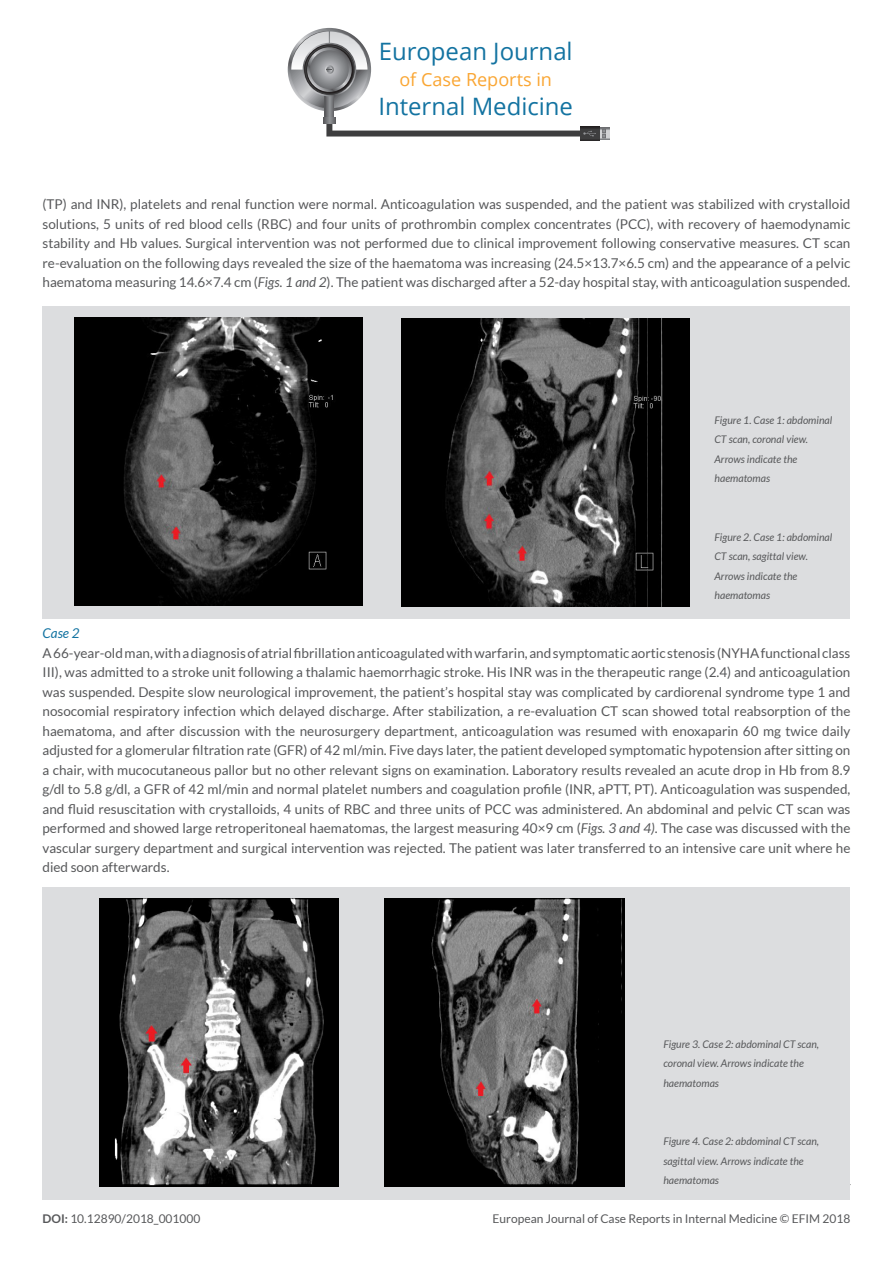
<style>
.page{position:relative;width:893px;height:1263px;background:#fff}
.page>*{position:absolute;margin:0;border:0;box-sizing:border-box;transform-origin:0 0}
.t1{font:24px "Open Sans";color:#1373a1}
.t2{font:18px "Open Sans";color:#faa633}
.TESTO_ARTICOLO{font:13.5px/19.5px "Lato";color:#57585a;text-align:justify}
.TESTO_ARTICOLO-2{font:italic 13.5px "Lato";color:#1373a1}
.t3{font:12px "Lato";color:#57585a}
.DIDASCALIA{font:italic 10.5px/19.5px "Lato";color:#57585a}
.s1{font-style:italic}
.s2{font-weight:700}
</style>
<div class="page">
<svg style="left:288px;top:28px;width:83px;height:83px"></svg>
<svg style="left:291px;top:31px;width:77px;height:77px"></svg>
<svg style="left:325px;top:96px;width:9px;height:21px"></svg>
<svg style="left:303px;top:43px;width:53px;height:53px"></svg>
<svg style="left:304px;top:44px;width:51px;height:51px"></svg>
<svg style="left:307px;top:47px;width:45px;height:45px"></svg>
<svg style="left:310px;top:50px;width:39px;height:39px"></svg>
<svg style="left:291px;top:31px;width:76px;height:43px"></svg>
<svg style="left:600px;top:128px;width:10px;height:11px"></svg>
<svg style="left:603px;top:129px;width:2px;height:9px"></svg>
<svg style="left:580px;top:126px;width:20px;height:15px"></svg>
<svg style="left:323px;top:117px;width:273px;height:20px"></svg>
<div style="left:43px;top:307px;width:807px;height:312px;background:#dcdddf"></div>
<img style="left:75px;top:318px;width:288px;height:288px">
<img style="left:402px;top:319px;width:288px;height:288px">
<div style="left:43px;top:887px;width:807px;height:312px;background:#dcdddf"></div>
<img style="left:99px;top:898px;width:239px;height:288px">
<img style="left:385px;top:898px;width:239px;height:288px">
<h1 class="t1" style="left:379px;top:35px;width:196px">European Journal</h1>
<h2 class="t2" style="left:399px;top:67px;width:154px">of Case Reports in</h2>
<h1 class="t1" style="left:378px;top:89px;width:196px">Internal Medicine</h1>
<p class="TESTO_ARTICOLO" style="left:43px;top:194px;width:809px">(TP) and INR), platelets and renal function were normal. Anticoagulation was suspended, and the patient was stabilized with crystalloid solutions, 5 units of red blood cells (RBC) and four units of prothrombin complex concentrates (PCC), with recovery of haemodynamic stability and Hb values. Surgical intervention was not performed due to clinical improvement following conservative measures. CT scan re-evaluation on the following days revealed the size of the haematoma was increasing (24.5×13.7×6.5 cm) and the appearance of a pelvic haematoma measuring 14.6×7.4 cm (<span class="s1">Figs. 1 and 2</span>). The patient was discharged after a 52-day hospital stay, with anticoagulation suspended.</p>
<p class="DIDASCALIA" style="left:714px;top:410px;width:119px">Figure 1. Case 1: abdominal<br>CT scan, coronal view.<br>Arrows indicate the haematomas</p>
<p class="DIDASCALIA" style="left:714px;top:527px;width:119px">Figure 2. Case 1: abdominal<br>CT scan, sagittal view.<br>Arrows indicate the haematomas</p>
<p class="TESTO_ARTICOLO-2" style="left:43px;top:626px;width:39px">Case 2</p>
<p class="TESTO_ARTICOLO" style="left:43px;top:643px;width:809px">A 66-year-old man, with a diagnosis of atrial fibrillation anticoagulated with warfarin, and symptomatic aortic stenosis (NYHA functional class III), was admitted to a stroke unit following a thalamic haemorrhagic stroke. His INR was in the therapeutic range (2.4) and anticoagulation was suspended. Despite slow neurological improvement, the patient’s hospital stay was complicated by cardiorenal syndrome type 1 and nosocomial respiratory infection which delayed discharge. After stabilization, a re-evaluation CT scan showed total reabsorption of the haematoma, and after discussion with the neurosurgery department, anticoagulation was resumed with enoxaparin 60 mg twice daily adjusted for a glomerular filtration rate (GFR) of 42 ml/min. Five days later, the patient developed symptomatic hypotension after sitting on a chair, with mucocutaneous pallor but no other relevant signs on examination. Laboratory results revealed an acute drop in Hb from 8.9 g/dl to 5.8 g/dl, a GFR of 42 ml/min and normal platelet numbers and coagulation profile (INR, aPTT, PT). Anticoagulation was suspended, and fluid resuscitation with crystalloids, 4 units of RBC and three units of PCC was administered. An abdominal and pelvic CT scan was performed and showed large retroperitoneal haematomas, the largest measuring 40×9 cm (<span class="s1">Figs. 3 and 4)</span>. The case was discussed with the vascular surgery department and surgical intervention was rejected. The patient was later transferred to an intensive care unit where he died soon afterwards.</p>
<p class="DIDASCALIA" style="left:663px;top:1034px;width:157px">Figure 3. Case 2: abdominal CT scan, coronal view. Arrows indicate the haematomas</p>
<p class="DIDASCALIA" style="left:663px;top:1132px;width:157px">Figure 4. Case 2: abdominal CT scan, sagittal view. Arrows indicate the haematomas</p>
<p class="t3" style="left:43px;top:1212px;width:159px"><span class="s2">DOI:</span> 10.12890/2018_001000</p>
<p class="t3" style="left:493px;top:1212px;width:359px">European Journal of Case Reports in Internal Medicine © EFIM 2018</p>
</div>
